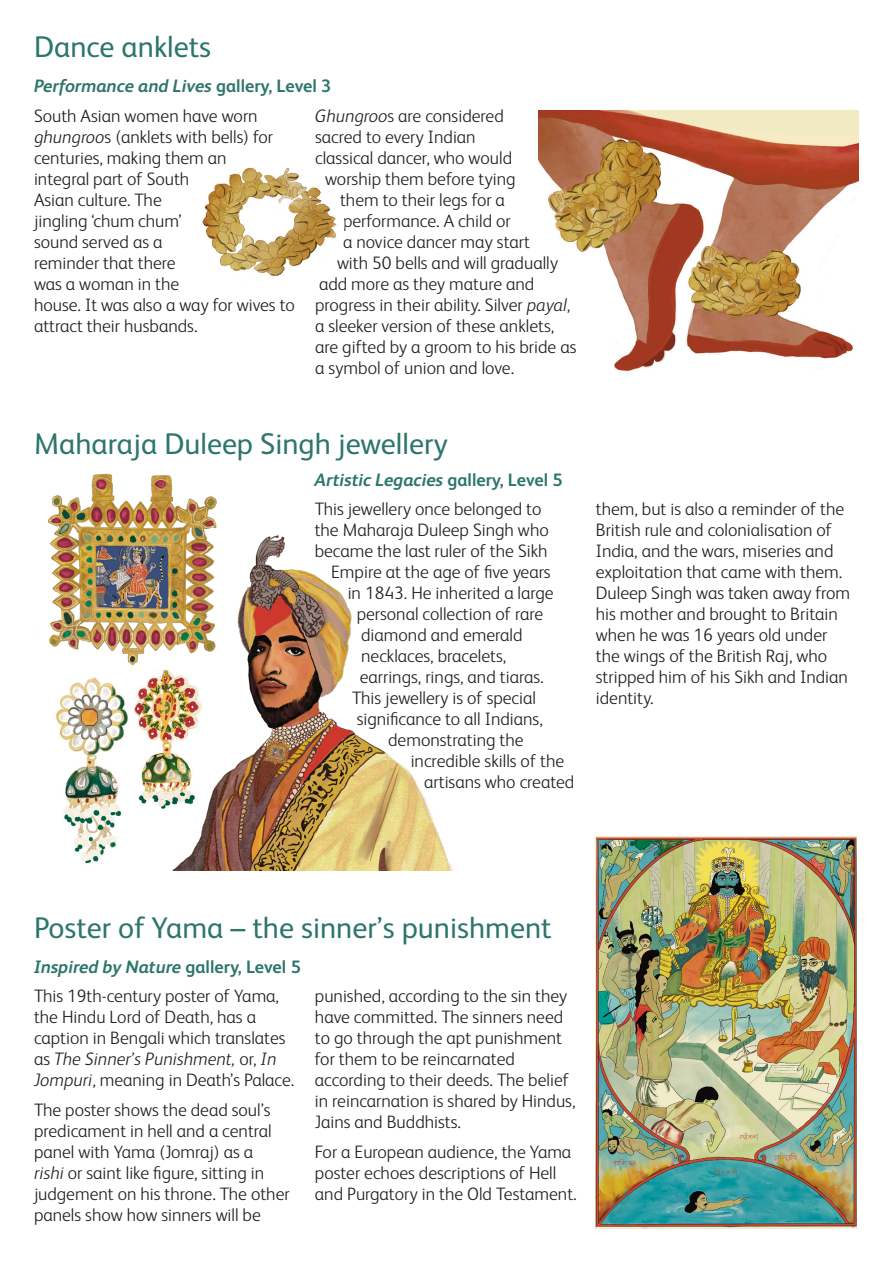
<style>
.page{position:relative;width:893px;height:1263px;background:#fff}
.page>*{position:absolute;margin:0;border:0;box-sizing:border-box;transform-origin:0 0}
.Object{font:30px "FS Albert Pro";color:#2d766b}
.text{font:300 18px/21px "FS Albert Pro";color:#231f20}
.Location{font:italic 700 18px "FS Albert Pro";color:#2d766b}
.s1{font-style:normal}
.s2{font-style:italic}
</style>
<div class="page">
<img style="left:539px;top:111px;width:320px;height:260px">
<img style="left:34px;top:473px;width:183px;height:181px">
<img style="left:202px;top:167px;width:135px;height:110px">
<img style="left:595px;top:837px;width:261px;height:392px">
<img style="left:56px;top:677px;width:149px;height:194px">
<img style="left:127px;top:533px;width:326px;height:337px">
<p class="Object" style="left:34px;top:25px;width:179px">Dance anklets</p>
<p class="Location" style="left:34px;top:73px;width:299px">Performance and Lives <span class="s1">gallery, Level 3</span></p>
<p class="text" style="left:34px;top:104px;width:262px">South Asian women have worn <span class="s2">ghungroo</span>s (anklets with bells) for centuries, making them an<br>integral part of South<br>Asian culture. The<br>jingling ‘chum chum’<br>sound served as a<br>reminder that there<br>was a woman in the<br>house. It was also a way for wives to attract their husbands.</p>
<p class="text" style="left:315px;top:104px;width:190px"><span class="s2">Ghungroo</span>s are considered</p>
<p class="text" style="left:315px;top:125px;width:162px">sacred to every Indian</p>
<p class="text" style="left:315px;top:146px;width:199px">classical dancer, who would</p>
<p class="text" style="left:325px;top:167px;width:192px">worship them before tying</p>
<p class="text" style="left:340px;top:188px;width:166px">them to their legs for a</p>
<p class="text" style="left:343px;top:209px;width:169px">performance. A child or</p>
<p class="text" style="left:343px;top:230px;width:188px">a novice dancer may start</p>
<p class="text" style="left:337px;top:251px;width:223px">with 50 bells and will gradually</p>
<p class="text" style="left:319px;top:272px;width:217px">add more as they mature and</p>
<p class="text" style="left:315px;top:293px;width:257px">progress in their ability. Silver <span class="s2">payal</span>,</p>
<p class="text" style="left:315px;top:314px;width:241px">a sleeker version of these anklets,</p>
<p class="text" style="left:315px;top:335px;width:263px">are gifted by a groom to his bride as</p>
<p class="text" style="left:315px;top:356px;width:200px">a symbol of union and love.</p>
<p class="Object" style="left:34px;top:422px;width:415px">Maharaja Duleep Singh jewellery</p>
<p class="Location" style="left:315px;top:466px;width:250px">Artistic Legacies <span class="s1">gallery, Level 5</span></p>
<p class="text" style="left:315px;top:498px;width:228px">This jewellery once belonged to</p>
<p class="text" style="left:315px;top:519px;width:236px">the Maharaja Duleep Singh who</p>
<p class="text" style="left:315px;top:540px;width:234px">became the last ruler of the Sikh</p>
<p class="text" style="left:331px;top:561px;width:221px">Empire at the age of five years</p>
<p class="text" style="left:348px;top:582px;width:207px">in 1843. He inherited a large</p>
<p class="text" style="left:357px;top:603px;width:188px">personal collection of rare</p>
<p class="text" style="left:361px;top:624px;width:163px">diamond and emerald</p>
<p class="text" style="left:361px;top:645px;width:147px">necklaces, bracelets,</p>
<p class="text" style="left:360px;top:666px;width:185px">earrings, rings, and tiaras.</p>
<p class="text" style="left:352px;top:687px;width:185px">This jewellery is of special</p>
<p class="text" style="left:357px;top:708px;width:188px">significance to all Indians,</p>
<p class="text" style="left:388px;top:729px;width:137px">demonstrating the</p>
<p class="text" style="left:411px;top:750px;width:155px">incredible skills of the</p>
<p class="text" style="left:424px;top:771px;width:152px">artisans who created</p>
<p class="text" style="left:596px;top:498px;width:256px">them, but is also a reminder of the<br>British rule and colonialisation of<br>India, and the wars, miseries and exploitation that came with them.<br>Duleep Singh was taken away from his mother and brought to Britain when he was 16 years old under the wings of the British Raj, who stripped him of his Sikh and Indian identity.</p>
<p class="Object" style="left:34px;top:906px;width:519px">Poster of Yama – the sinner’s punishment</p>
<p class="Location" style="left:34px;top:953px;width:268px">Inspired by Nature <span class="s1">gallery, Level 5</span></p>
<p class="text" style="left:34px;top:984px;width:262px">This 19th-century poster of Yama, the Hindu Lord of Death, has a caption in Bengali which translates as <span class="s2">The Sinner’s Punishment,</span> or, <span class="s2">In Jompuri</span>, meaning in Death’s Palace.</p>
<p class="text" style="left:34px;top:1098px;width:257px">The poster shows the dead soul’s predicament in hell and a central panel with Yama (Jomraj) as a<br><span class="s2">rishi</span> or saint like figure, sitting in judgement on his throne. The other panels show how sinners will be</p>
<p class="text" style="left:315px;top:984px;width:262px">punished, according to the sin they have committed. The sinners need to go through the apt punishment for them to be reincarnated according to their deeds. The belief in reincarnation is shared by Hindus,<br>Jains and Buddhists.</p>
<p class="text" style="left:315px;top:1140px;width:263px">For a European audience, the Yama poster echoes descriptions of Hell and Purgatory in the Old Testament.</p>
</div>
